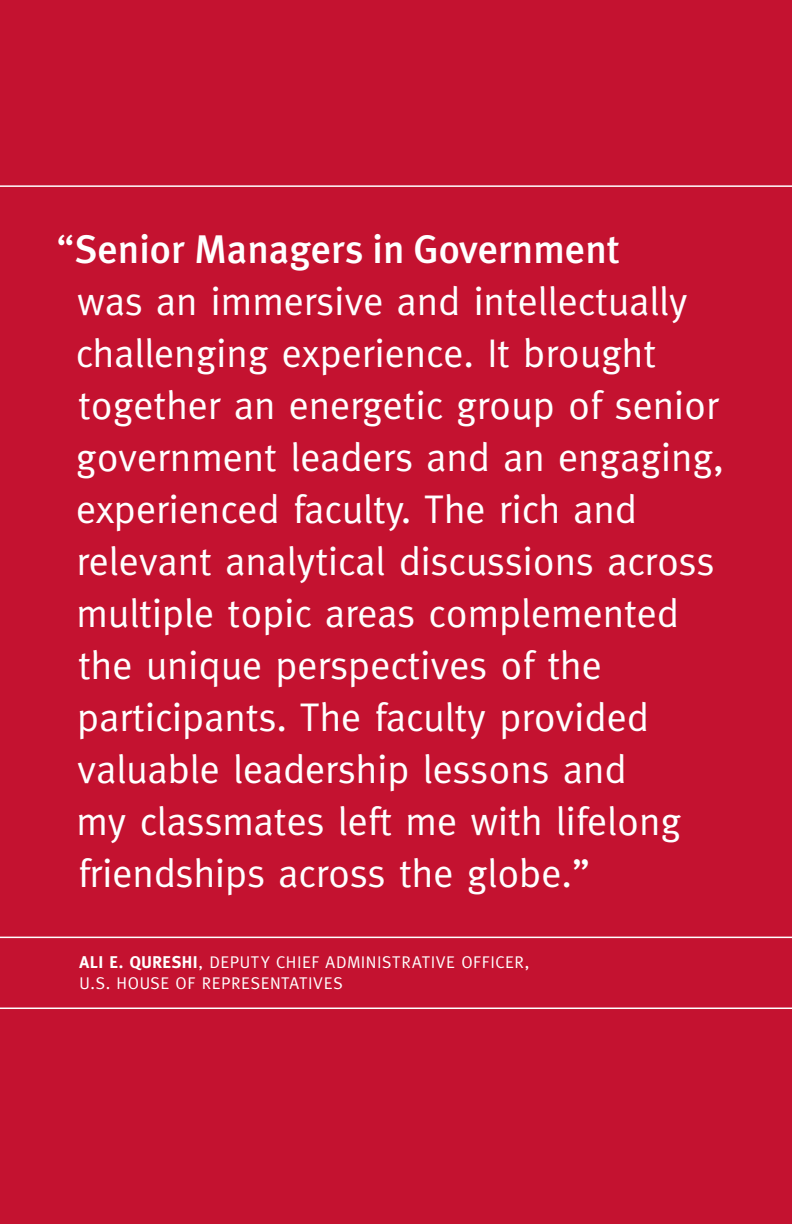
<style>
.page{position:relative;width:792px;height:1224px;background:#c41230}
.page>*{position:absolute;margin:0;border:0;box-sizing:border-box;transform-origin:0 0}
.t1{font:40px/52px "Meta";color:#fff}
.t2{font:500 40px "Meta Plus";color:#fff}
.t3{font:17px/21px "Meta";letter-spacing:.035em;color:#fff}
.s1{font-family:"Meta";font-weight:400}
.s2{font-weight:700}
</style>
<div class="page">
<hr style="left:0;top:185px;width:792px;height:2px;background:#fff">
<hr style="left:0;top:937px;width:792px;height:1px;background:#fff">
<hr style="left:0;top:1008px;width:792px;height:1px;background:#fff">
<p class="t2" style="left:57px;top:226px;width:565px"><span class="s1">“</span>Senior Managers in Government</p>
<p class="t1" style="left:76px;top:275px;width:650px">was an immersive and intellectually challenging experience. It brought together an energetic group of senior government leaders and an engaging, experienced faculty. The rich and relevant analytical discussions across multiple topic areas complemented the unique perspectives of the participants. The faculty provided valuable leadership lessons and<br>my classmates left me with lifelong friendships across the globe.”</p>
<p class="t3" style="left:80px;top:951px;width:451px"><span class="s2">ALI E. QURESHI</span>, Deputy Chief Administrative Officer,<br>U.S. House of Representatives</p>
</div>
